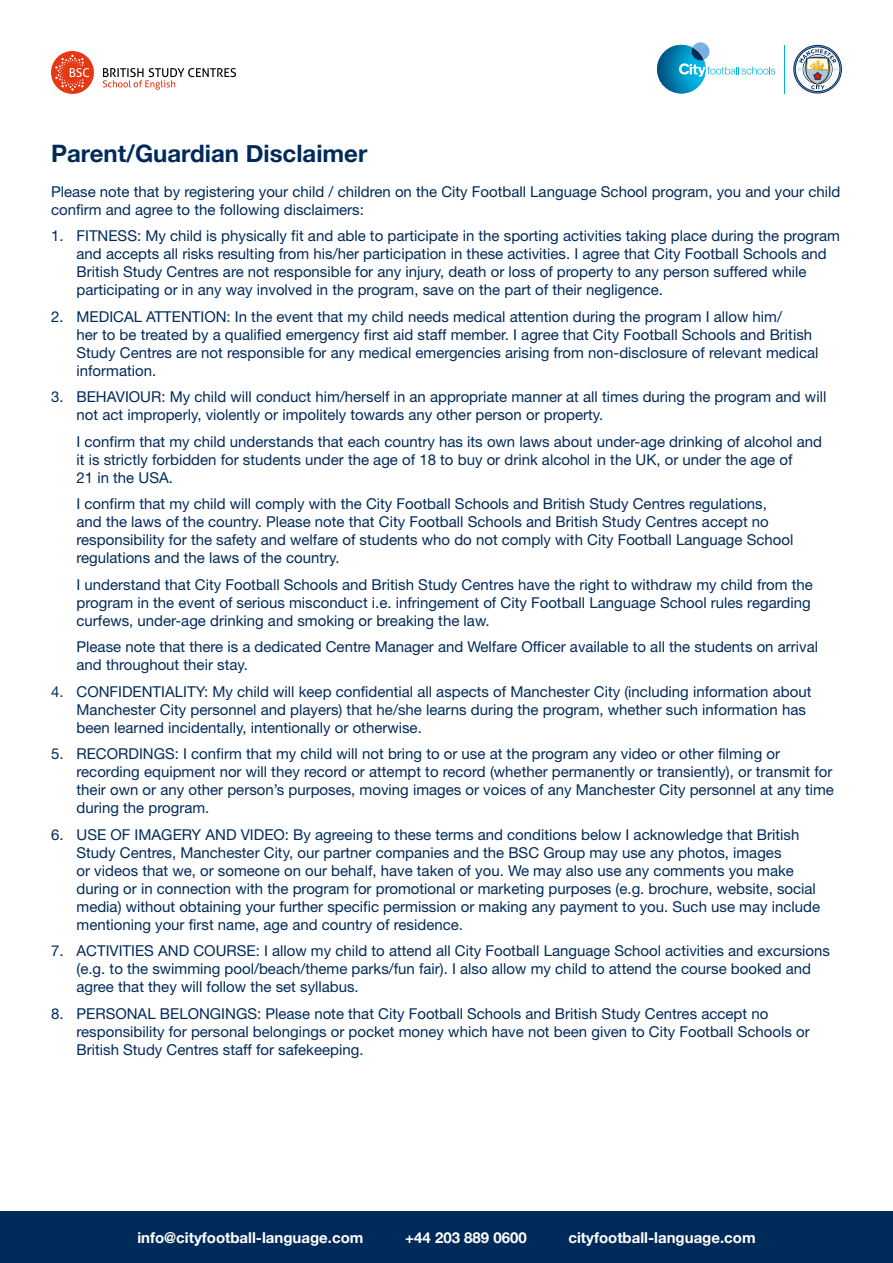
<style>
.page{position:relative;width:893px;height:1263px;background:#fff}
.page>*{position:absolute;margin:0;border:0;box-sizing:border-box;transform-origin:0 0}
.t1{font:700 24px "Helvetica Neue";color:#002a5a}
.t2{font:15px/18px "Helvetica Neue";color:#002a5a}
.t3{font:700 15px "Helvetica Neue";color:#fff}
</style>
<div class="page">
<svg style="left:794px;top:46px;width:47px;height:47px"></svg>
<img style="left:657px;top:45px;width:48px;height:49px">
<img style="left:692px;top:43px;width:17px;height:5px">
<svg style="left:679px;top:48px;width:96px;height:29px"></svg>
<hr style="left:784px;top:45px;width:1px;height:49px;background:#00b4e2">
<div style="left:0;top:1212px;width:893px;height:51px;background:#002a5a"></div>
<div style="left:51px;top:51px;width:43px;height:43px;background:#e63812;border-radius:50%"></div>
<svg style="left:55px;top:55px;width:34px;height:36px"></svg>
<svg style="left:103px;top:68px;width:133px;height:22px"></svg>
<h1 class="t1" style="left:51px;top:134px;width:318px">Parent/Guardian Disclaimer</h1>
<p class="t2" style="left:51px;top:182px;width:791px">Please note that by registering your child / children on the City Football Language School program, you and your child confirm and agree to the following disclaimers:</p>
<p class="t2" style="left:77px;top:227px;width:765px;text-indent:-26px">1. FITNESS: My child is physically fit and able to participate in the sporting activities taking place during the program and accepts all risks resulting from his/her participation in these activities. I agree that City Football Schools and British Study Centres are not responsible for any injury, death or loss of property to any person suffered while participating or in any way involved in the program, save on the part of their negligence.</p>
<p class="t2" style="left:77px;top:307px;width:743px;text-indent:-26px">2. MEDICAL ATTENTION: In the event that my child needs medical attention during the program I allow him/<br>her to be treated by a qualified emergency first aid staff member. I agree that City Football Schools and British Study Centres are not responsible for any medical emergencies arising from non-disclosure of relevant medical information.</p>
<p class="t2" style="left:77px;top:388px;width:751px;text-indent:-26px">3. BEHAVIOUR: My child will conduct him/herself in an appropriate manner at all times during the program and will not act improperly, violently or impolitely towards any other person or property.</p>
<p class="t2" style="left:77px;top:432px;width:747px">I confirm that my child understands that each country has its own laws about under-age drinking of alcohol and it is strictly forbidden for students under the age of 18 to buy or drink alcohol in the UK, or under the age of<br>21 in the USA.</p>
<p class="t2" style="left:77px;top:495px;width:718px">I confirm that my child will comply with the City Football Schools and British Study Centres regulations, and the laws of the country. Please note that City Football Schools and British Study Centres accept no responsibility for the safety and welfare of students who do not comply with City Football Language School regulations and the laws of the country.</p>
<p class="t2" style="left:77px;top:575px;width:738px">I understand that City Football Schools and British Study Centres have the right to withdraw my child from the program in the event of serious misconduct i.e. infringement of City Football Language School rules regarding curfews, under-age drinking and smoking or breaking the law.</p>
<p class="t2" style="left:77px;top:638px;width:743px">Please note that there is a dedicated Centre Manager and Welfare Officer available to all the students on arrival and throughout their stay.</p>
<p class="t2" style="left:77px;top:682px;width:736px;text-indent:-26px">4. CONFIDENTIALITY: My child will keep confidential all aspects of Manchester City (including information about<br>Manchester City personnel and players) that he/she learns during the program, whether such information has been learned incidentally, intentionally or otherwise.</p>
<p class="t2" style="left:77px;top:745px;width:759px;text-indent:-26px">5. RECORDINGS: I confirm that my child will not bring to or use at the program any video or other filming or recording equipment nor will they record or attempt to record (whether permanently or transiently), or transmit for their own or any other person’s purposes, moving images or voices of any Manchester City personnel at any time during the program.</p>
<p class="t2" style="left:77px;top:825px;width:745px;text-indent:-26px">6. USE OF IMAGERY AND VIDEO: By agreeing to these terms and conditions below I acknowledge that British Study Centres, Manchester City, our partner companies and the BSC Group may use any photos, images<br>or videos that we, or someone on our behalf, have taken of you. We may also use any comments you make during or in connection with the program for promotional or marketing purposes (e.g. brochure, website, social media) without obtaining your further specific permission or making any payment to you. Such use may include mentioning your first name, age and country of residence.</p>
<p class="t2" style="left:77px;top:942px;width:755px;text-indent:-26px">7. ACTIVITIES AND COURSE: I allow my child to attend all City Football Language School activities and excursions (e.g. to the swimming pool/beach/theme parks/fun fair). I also allow my child to attend the course booked and agree that they will follow the set syllabus.</p>
<p class="t2" style="left:77px;top:1004px;width:735px;text-indent:-26px">8. PERSONAL BELONGINGS: Please note that City Football Schools and British Study Centres accept no responsibility for personal belongings or pocket money which have not been given to City Football Schools or<br>British Study Centres staff for safekeeping.</p>
<p class="t3" style="left:137px;top:1225px;width:228px">info@cityfootball-language.com</p>
<p class="t3" style="left:405px;top:1225px;width:123px">+44 203 889 0600</p>
<p class="t3" style="left:568px;top:1225px;width:189px">cityfootball-language.com</p>
</div>
